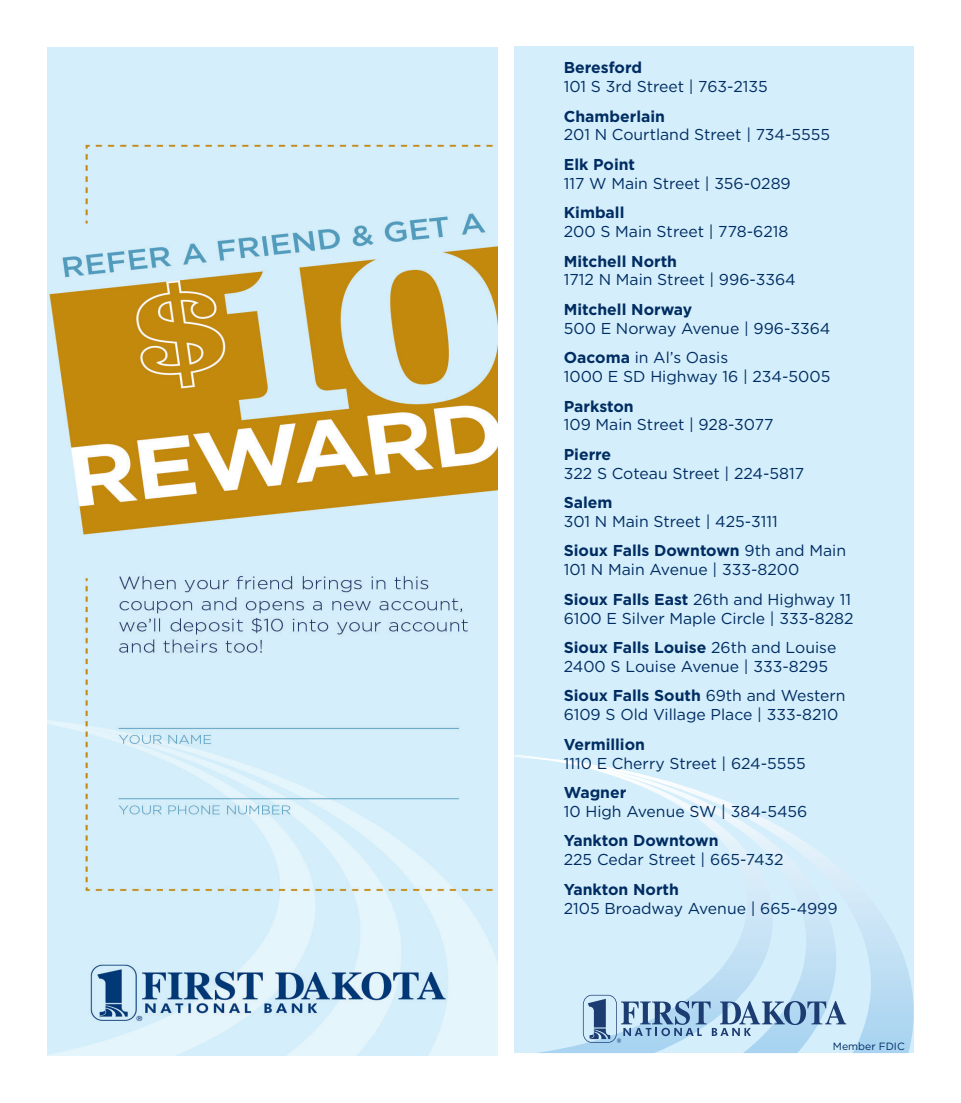
<style>
.page{position:relative;width:961px;height:1103px;background:#fff}
.page>*{position:absolute;margin:0;border:0;box-sizing:border-box;transform-origin:0 0}
.t1{font:15.75px "Gotham";color:#002c62}
.t2{font:700 15.75px "Gotham";color:#002c62}
.t3{font:10.5px "Gotham";color:#002c62}
.s1{font-weight:700}
.s2{font-weight:400}
</style>
<div class="page">
<div style="left:514px;top:46px;width:400px;height:1007px;background:#d4effb"></div>
<svg style="left:514px;top:756px;width:399px;height:297px"></svg>
<svg style="left:583px;top:994px;width:263px;height:48px"></svg>
<img style="left:47px;top:47px;width:450px;height:1008px">
<p class="t2" style="left:564px;top:58px;width:80px">Beresford</p>
<p class="t1" style="left:564px;top:77px;width:205px">101 S 3rd Street | 763-2135</p>
<p class="t2" style="left:564px;top:106px;width:103px">Chamberlain</p>
<p class="t1" style="left:564px;top:125px;width:268px">201 N Courtland Street | 734-5555</p>
<p class="t2" style="left:564px;top:155px;width:73px">Elk Point</p>
<p class="t1" style="left:564px;top:174px;width:228px">117 W Main Street | 356-0289</p>
<p class="t2" style="left:564px;top:203px;width:62px">Kimball</p>
<p class="t1" style="left:564px;top:222px;width:226px">200 S Main Street | 778-6218</p>
<p class="t2" style="left:564px;top:251px;width:115px">Mitchell North</p>
<p class="t1" style="left:564px;top:270px;width:234px">1712 N Main Street | 996-3364</p>
<p class="t2" style="left:564px;top:300px;width:130px">Mitchell Norway</p>
<p class="t1" style="left:564px;top:318px;width:268px">500 E Norway Avenue | 996-3364</p>
<p class="t1" style="left:564px;top:348px;width:166px"><span class="s1">Oacoma</span> in Al’s Oasis</p>
<p class="t1" style="left:564px;top:367px;width:268px">1000 E SD Highway 16 | 234-5005</p>
<p class="t2" style="left:564px;top:396px;width:71px">Parkston</p>
<p class="t1" style="left:564px;top:415px;width:211px">109 Main Street | 928-3077</p>
<p class="t2" style="left:564px;top:444px;width:49px">Pierre</p>
<p class="t1" style="left:564px;top:463px;width:242px">322 S Coteau Street | 224-5817</p>
<p class="t2" style="left:564px;top:493px;width:50px">Salem</p>
<p class="t1" style="left:564px;top:512px;width:215px">301 N Main Street | 425-3111</p>
<p class="t2" style="left:564px;top:541px;width:284px">Sioux Falls Downtown <span class="s2">9th and Main</span></p>
<p class="t1" style="left:564px;top:560px;width:237px">101 N Main Avenue | 333-8200</p>
<p class="t1" style="left:564px;top:589px;width:289px"><span class="s1">Sioux Falls East</span> 26th and Highway 11</p>
<p class="t1" style="left:564px;top:608px;width:291px">6100 E Silver Maple Circle | 333-8282</p>
<p class="t2" style="left:564px;top:638px;width:274px">Sioux Falls Louise <span class="s2">26th and Louise</span></p>
<p class="t1" style="left:564px;top:657px;width:266px">2400 S Louise Avenue | 333-8295</p>
<p class="t2" style="left:564px;top:686px;width:283px">Sioux Falls South <span class="s2">69th and Western</span></p>
<p class="t1" style="left:564px;top:705px;width:276px">6109 S Old Village Place | 333-8210</p>
<p class="t2" style="left:564px;top:734px;width:83px">Vermillion</p>
<p class="t1" style="left:564px;top:753px;width:244px">1110 E Cherry Street | 624-5555</p>
<p class="t2" style="left:564px;top:783px;width:64px">Wagner</p>
<p class="t1" style="left:564px;top:801px;width:245px">10 High Avenue SW | 384-5456</p>
<p class="t2" style="left:564px;top:831px;width:156px">Yankton Downtown</p>
<p class="t1" style="left:564px;top:850px;width:221px">225 Cedar Street | 665-7432</p>
<p class="t2" style="left:564px;top:879px;width:117px">Yankton North</p>
<p class="t1" style="left:564px;top:898px;width:275px">2105 Broadway Avenue | 665-4999</p>
<p class="t3" style="left:833px;top:1039px;width:73px">Member FDIC</p>
</div>
